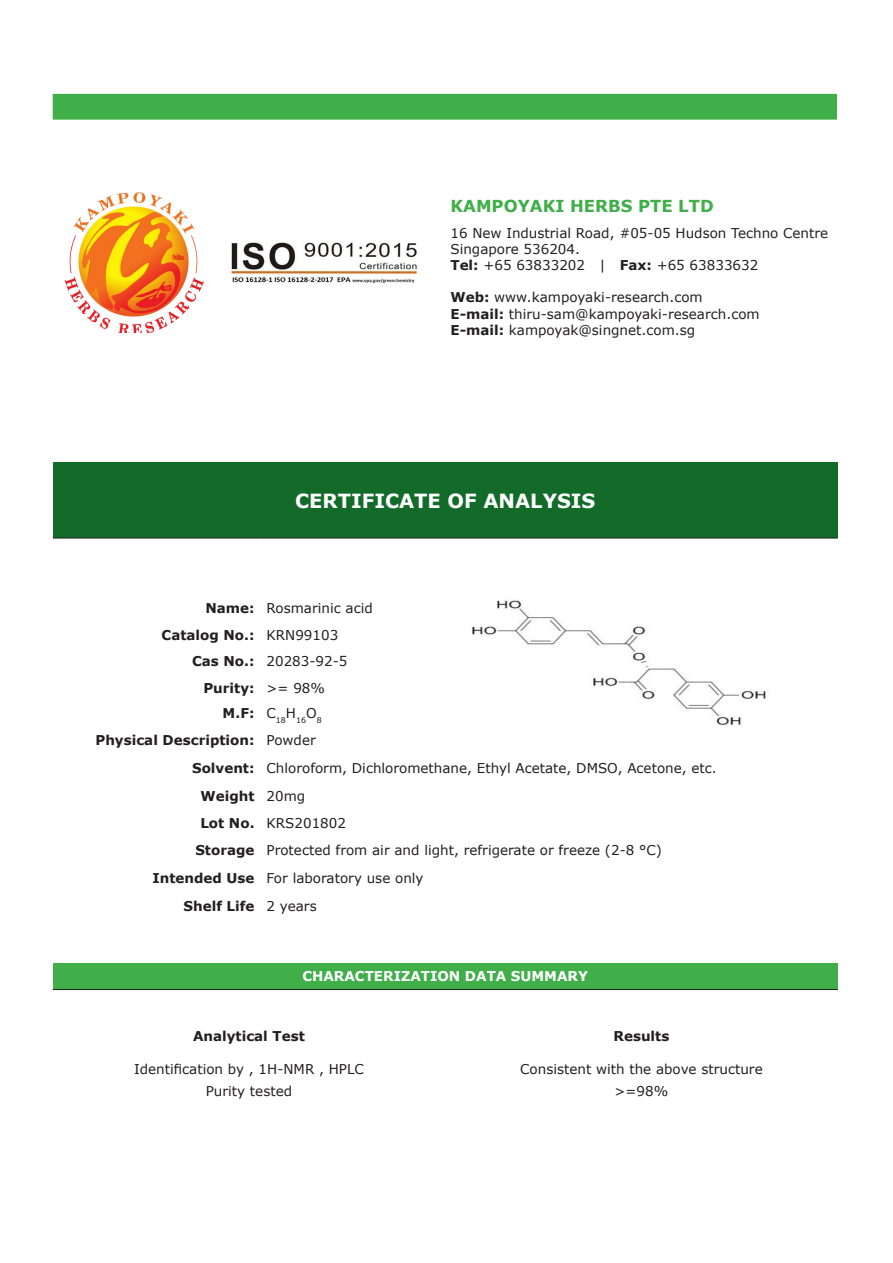
<style>
.page{position:relative;width:893px;height:1263px;background:#fff}
.page>*{position:absolute;margin:0;border:0;box-sizing:border-box;transform-origin:0 0}
.t1{font:700 19.5px "Verdana";color:#fff}
.t2{font:700 16.5px "Verdana";color:#40ae49}
.t3{font:13.5px "Verdana";color:#231f20}
.t4{font:700 13.5px "Verdana";color:#231f20}
.t5{font:700 13.5px "Verdana";color:#fff}
.t6{font:7.8px "Verdana";color:#231f20}
.s1{font-weight:700}
</style>
<div class="page">
<div style="left:53px;top:94px;width:784px;height:26px;background:#40ae49"></div>
<img style="left:64px;top:192px;width:140px;height:140px">
<img style="left:230px;top:242px;width:188px;height:41px">
<div style="left:53px;top:462px;width:785px;height:76px;background:#136b29"></div>
<hr style="left:53px;top:538px;width:208px;height:1px;background:#231f20">
<hr style="left:261px;top:538px;width:208px;height:1px;background:#231f20">
<hr style="left:469px;top:538px;width:369px;height:1px;background:#231f20">
<img style="left:472px;top:600px;width:294px;height:125px">
<div style="left:53px;top:963px;width:785px;height:26px;background:#40ae49"></div>
<hr style="left:53px;top:989px;width:392px;height:1px;background:#231f20">
<hr style="left:445px;top:989px;width:393px;height:1px;background:#231f20">
<p class="t2" style="left:450px;top:196px;width:265px">KAMPOYAKI HERBS PTE LTD</p>
<p class="t3" style="left:450px;top:224px;width:379px">16 New Industrial Road, #05-05 Hudson Techno Centre</p>
<p class="t3" style="left:450px;top:240px;width:131px">Singapore 536204.</p>
<p class="t3" style="left:450px;top:256px;width:309px"><span class="s1">Tel:</span> +65 63833202 | <span class="s1">Fax:</span> +65 63833632</p>
<p class="t3" style="left:450px;top:289px;width:254px"><span class="s1">Web:</span> www.kampoyaki-research.com</p>
<p class="t3" style="left:450px;top:305px;width:311px"><span class="s1">E-mail:</span> thiru-sam@kampoyaki-research.com</p>
<p class="t3" style="left:450px;top:321px;width:246px"><span class="s1">E-mail:</span> kampoyak@singnet.com.sg</p>
<p class="t1" style="left:295px;top:488px;width:302px">CERTIFICATE OF ANALYSIS</p>
<p class="t4" style="left:205px;top:599px;width:51px">Name:</p>
<p class="t3" style="left:267px;top:600px;width:108px">Rosmarinic acid</p>
<p class="t4" style="left:162px;top:626px;width:94px">Catalog No.:</p>
<p class="t3" style="left:267px;top:626px;width:73px">KRN99103</p>
<p class="t4" style="left:192px;top:653px;width:64px">Cas No.:</p>
<p class="t3" style="left:267px;top:653px;width:82px">20283-92-5</p>
<p class="t4" style="left:203px;top:679px;width:53px">Purity:</p>
<p class="t3" style="left:267px;top:679px;width:60px">&gt;= 98%</p>
<p class="t4" style="left:223px;top:705px;width:33px">M.F:</p>
<p class="t6" style="left:267px;top:715px;width:57px"><sup>C</sup>18<sup>H</sup>16<sup>O</sup>8</p>
<p class="t4" style="left:95px;top:732px;width:161px">Physical Description:</p>
<p class="t3" style="left:267px;top:732px;width:51px">Powder</p>
<p class="t4" style="left:192px;top:759px;width:64px">Solvent:</p>
<p class="t3" style="left:267px;top:760px;width:452px">Chloroform, Dichloromethane, Ethyl Acetate, DMSO, Acetone, etc.</p>
<p class="t4" style="left:201px;top:787px;width:56px">Weight</p>
<p class="t3" style="left:267px;top:787px;width:40px">20mg</p>
<p class="t4" style="left:200px;top:814px;width:56px">Lot No.</p>
<p class="t3" style="left:267px;top:814px;width:81px">KRS201802</p>
<p class="t4" style="left:195px;top:841px;width:61px">Storage</p>
<p class="t3" style="left:267px;top:842px;width:397px">Protected from air and light, refrigerate or freeze (2-8 °C)</p>
<p class="t4" style="left:152px;top:869px;width:104px">Intended Use</p>
<p class="t3" style="left:267px;top:869px;width:159px">For laboratory use only</p>
<p class="t4" style="left:184px;top:897px;width:72px">Shelf Life</p>
<p class="t3" style="left:267px;top:897px;width:52px">2 years</p>
<p class="t5" style="left:302px;top:967px;width:287px">CHARACTERIZATION DATA SUMMARY</p>
<p class="t4" style="left:193px;top:1027px;width:113px">Analytical Test</p>
<p class="t4" style="left:613px;top:1027px;width:57px">Results</p>
<p class="t3" style="left:134px;top:1060px;width:231px">Identification by , 1H-NMR , HPLC</p>
<p class="t3" style="left:520px;top:1060px;width:244px">Consistent with the above structure</p>
<p class="t3" style="left:206px;top:1082px;width:88px">Purity tested</p>
<p class="t3" style="left:615px;top:1082px;width:55px">&gt;=98%</p>
</div>
